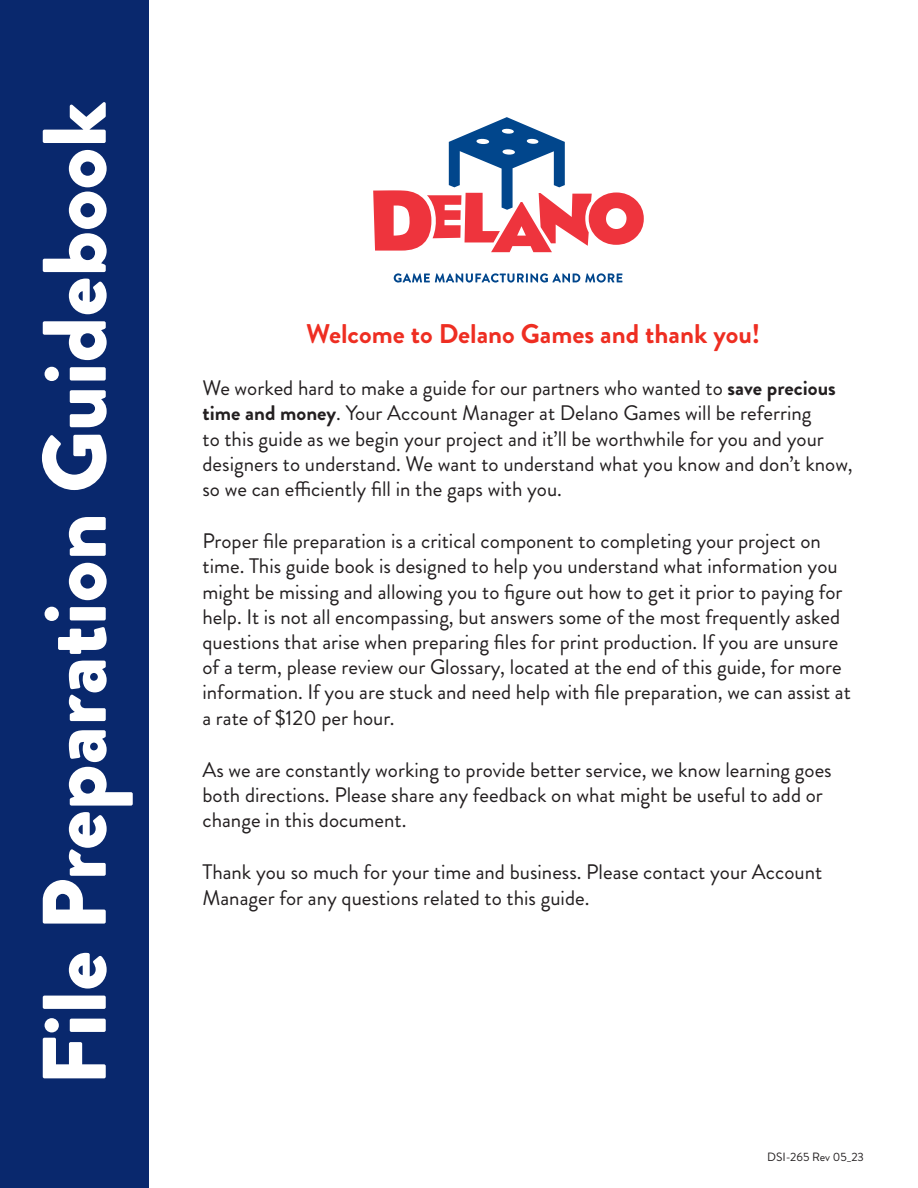
<style>
.page{position:relative;width:918px;height:1188px;background:#fff}
.page>*{position:absolute;margin:0;border:0;box-sizing:border-box;transform-origin:0 0}
.t1{font:900 90px "Brandon Grotesque";color:#fff}
.t2{font:700 27px "Brandon Grotesque";color:#ee2e22}
.t3{font:21px/25.2px "Brandon Grotesque";color:#231f20}
.t4{font:12px "Brandon Grotesque";color:#231f20}
.s1{font-weight:700}
</style>
<div class="page">
<div style="left:0;top:0;width:148px;height:1188px;background:#09286d"></div>
<svg style="left:373px;top:117px;width:271px;height:135px"></svg>
<svg style="left:394px;top:273px;width:228px;height:10px"></svg>
<h1 class="t1" style="left:11px;top:1086px;width:986px;rotate:-90deg">File Preparation Guidebook</h1>
<p class="t2" style="left:306px;top:315px;width:455px">Welcome to Delano Games and thank you!</p>
<p class="t3" style="left:202px;top:376px;width:652px">We worked hard to make a guide for our partners who wanted to <span class="s1">save precious time and money</span>. Your Account Manager at Delano Games will be referring<br>to this guide as we begin your project and it’ll be worthwhile for you and your designers to understand. We want to understand what you know and don’t know, so we can efficiently fill in the gaps with you.</p>
<p class="t3" style="left:202px;top:529px;width:650px">Proper file preparation is a critical component to completing your project on time. This guide book is designed to help you understand what information you might be missing and allowing you to figure out how to get it prior to paying for help. It is not all encompassing, but answers some of the most frequently asked questions that arise when preparing files for print production. If you are unsure of a term, please review our Glossary, located at the end of this guide, for more information. If you are stuck and need help with file preparation, we can assist at a rate of $120 per hour.</p>
<p class="t3" style="left:202px;top:757px;width:631px">As we are constantly working to provide better service, we know learning goes both directions. Please share any feedback on what might be useful to add or change in this document.</p>
<p class="t3" style="left:202px;top:860px;width:621px">Thank you so much for your time and business. Please contact your Account<br>Manager for any questions related to this guide.</p>
<p class="t4" style="left:767px;top:1149px;width:98px">DSI-265 Rev 05_23</p>
</div>
